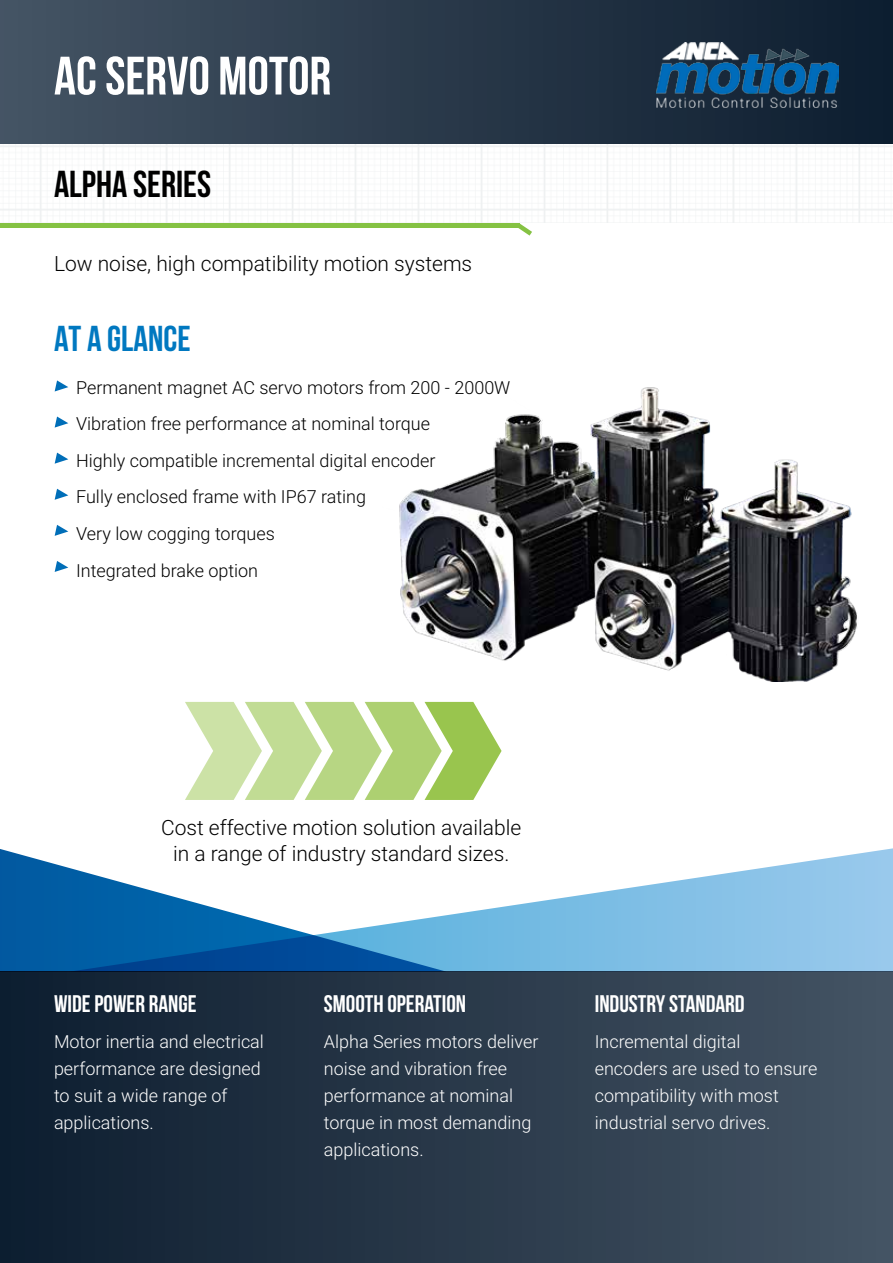
<style>
.page{position:relative;width:893px;height:1263px;background:#fff}
.page>*{position:absolute;margin:0;border:0;box-sizing:border-box;transform-origin:0 0}
.t1{font:700 54px "Bebas Neue";color:#fff}
.t2{font:700 37.5px "Bebas Neue";color:#000}
.t3{font:700 36px "Bebas Neue";color:#0078c0}
.t4{font:700 24px "Bebas Neue";color:#fff}
.t5{font:300 21px/25.2px "Roboto";color:#000;text-align:center}
.t6{font:300 18px/27px "Roboto";color:#fff}
.t7{font:300 18px/36.5px "Roboto";color:#000}
</style>
<div class="page">
<div style="left:0;top:972px;width:893px;height:291px;background:linear-gradient(to right,#0d1d2f,#445463)"></div>
<div style="left:0;top:0;width:893px;height:143px;background:linear-gradient(to right,#445463,#0d1d30)"></div>
<div style="left:0;top:223px;width:519px;height:5px;background:#85c243"></div>
<svg style="left:518px;top:223px;width:14px;height:13px"></svg>
<img style="left:656px;top:42px;width:183px;height:66px">
<svg style="left:55px;top:380px;width:13px;height:11px"></svg>
<svg style="left:55px;top:416px;width:13px;height:12px"></svg>
<svg style="left:55px;top:453px;width:13px;height:11px"></svg>
<svg style="left:55px;top:489px;width:13px;height:11px"></svg>
<svg style="left:55px;top:525px;width:13px;height:11px"></svg>
<svg style="left:55px;top:561px;width:13px;height:11px"></svg>
<svg style="left:446px;top:848px;width:447px;height:124px"></svg>
<svg style="left:0;top:849px;width:446px;height:123px"></svg>
<div style="left:361px;top:699px;width:84px;height:104px;background:#fff;opacity:.25"></div>
<div style="left:301px;top:699px;width:84px;height:104px;background:#fff"></div>
<svg style="left:185px;top:702px;width:317px;height:98px"></svg>
<img style="left:399px;top:387px;width:458px;height:295px">
<h1 class="t1" style="left:54px;top:46px;width:279px">AC SERVO MOTOR</h1>
<h2 class="t2" style="left:54px;top:164px;width:159px">ALPHA SERIES</h2>
<p class="t5" style="left:54px;top:251px;width:420px">Low noise, high compatibility motion systems</p>
<h3 class="t3" style="left:54px;top:318px;width:138px">AT A GLANCE</h3>
<p class="t7" style="left:76px;top:369px;width:436px">Permanent magnet AC servo motors from 200 - 2000W Vibration free performance at nominal torque<br>Highly compatible incremental digital encoder<br>Fully enclosed frame with IP67 rating</p>
<p class="t7" style="left:76px;top:515px;width:200px">Very low cogging torques</p>
<p class="t7" style="left:76px;top:552px;width:184px">Integrated brake option</p>
<p class="t5" style="left:161px;top:814px;width:362px">Cost effective motion solution available in a range of industry standard sizes.</p>
<h3 class="t4" style="left:54px;top:990px;width:144px">WIDE POWER RANGE</h3>
<h3 class="t4" style="left:324px;top:990px;width:144px">SMOOTH OPERATION</h3>
<h3 class="t4" style="left:595px;top:990px;width:151px">INDUSTRY STANDARD</h3>
<p class="t6" style="left:54px;top:1027px;width:211px">Motor inertia and electrical performance are designed to suit a wide range of applications.</p>
<p class="t6" style="left:324px;top:1027px;width:216px">Alpha Series motors deliver noise and vibration free performance at nominal torque in most demanding applications.</p>
<p class="t6" style="left:595px;top:1027px;width:224px">Incremental digital encoders are used to ensure compatibility with most industrial servo drives.</p>
</div>
